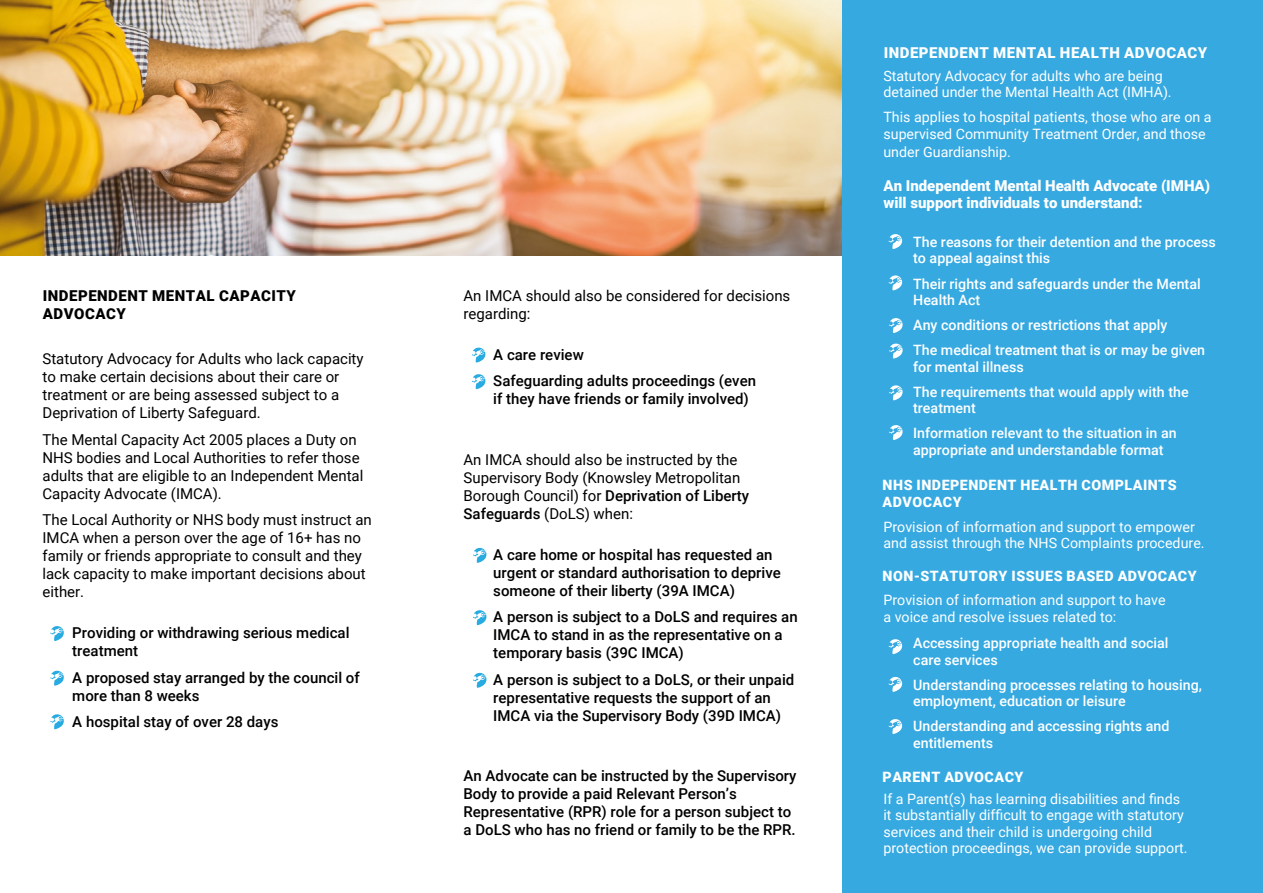
<style>
.page{position:relative;width:1263px;height:893px;background:#fff}
.page>*{position:absolute;margin:0;border:0;box-sizing:border-box;transform-origin:0 0}
.t1{font:500 15px/18px "Roboto";color:#000}
.t2{font:15px/18px "Roboto";color:#000}
.t3{font:900 15px/16.5px "Roboto";color:#fff}
.t4{font:900 15px/18px "Roboto";letter-spacing:.035em;color:#000}
.t5{font:900 15px "Roboto";letter-spacing:.035em;color:#fff}
.t6{font:14.25px/16.5px "Roboto";color:#fff}
.t7{font:500 14.25px/16.5px "Roboto";color:#fff}
.t8{font:900 14.25px/16.5px "Roboto";letter-spacing:.035em;color:#fff}
.s1{font-weight:500}
</style>
<div class="page">
<img style="left:0;top:0;width:842px;height:255px">
<div style="left:842px;top:0;width:421px;height:893px;background:#36a9e1"></div>
<svg style="left:50px;top:626px;width:14px;height:15px"></svg>
<svg style="left:472px;top:348px;width:13px;height:15px"></svg>
<svg style="left:472px;top:374px;width:13px;height:15px"></svg>
<svg style="left:473px;top:548px;width:13px;height:15px"></svg>
<svg style="left:473px;top:610px;width:13px;height:15px"></svg>
<svg style="left:473px;top:673px;width:13px;height:15px"></svg>
<svg style="left:50px;top:671px;width:14px;height:15px"></svg>
<svg style="left:50px;top:714px;width:14px;height:15px"></svg>
<svg style="left:889px;top:275px;width:13px;height:15px"></svg>
<svg style="left:889px;top:677px;width:13px;height:15px"></svg>
<svg style="left:889px;top:719px;width:13px;height:15px"></svg>
<svg style="left:889px;top:234px;width:13px;height:15px"></svg>
<svg style="left:889px;top:639px;width:13px;height:15px"></svg>
<svg style="left:889px;top:318px;width:13px;height:15px"></svg>
<svg style="left:889px;top:343px;width:13px;height:16px"></svg>
<svg style="left:889px;top:385px;width:13px;height:15px"></svg>
<svg style="left:889px;top:425px;width:13px;height:15px"></svg>
<p class="t4" style="left:43px;top:286px;width:255px">INDEPENDENT MENTAL CAPACITY<br>ADVOCACY</p>
<p class="t2" style="left:43px;top:349px;width:323px">Statutory Advocacy for Adults who lack capacity to make certain decisions about their care or treatment or are being assessed subject to a Deprivation of Liberty Safeguard.</p>
<p class="t2" style="left:43px;top:430px;width:322px">The Mental Capacity Act 2005 places a Duty on NHS bodies and Local Authorities to refer those adults that are eligible to an Independent Mental Capacity Advocate (IMCA).</p>
<p class="t2" style="left:43px;top:511px;width:331px">The Local Authority or NHS body must instruct an IMCA when a person over the age of 16+ has no family or friends appropriate to consult and they lack capacity to make important decisions about either.</p>
<p class="t1" style="left:72px;top:624px;width:279px">Providing or withdrawing serious medical treatment</p>
<p class="t1" style="left:72px;top:668px;width:289px">A proposed stay arranged by the council of more than 8 weeks</p>
<p class="t1" style="left:72px;top:713px;width:208px">A hospital stay of over 28 days</p>
<p class="t2" style="left:463px;top:286px;width:328px">An IMCA should also be considered for decisions regarding:</p>
<p class="t1" style="left:493px;top:340px;width:264px;line-height:26.5px">A care review<br>Safeguarding adults proceedings (even</p>
<p class="t1" style="left:493px;top:389px;width:257px">if they have friends or family involved)</p>
<p class="t2" style="left:463px;top:450px;width:287px">An IMCA should also be instructed by the Supervisory Body (Knowsley Metropolitan Borough Council) for <span class="s1">Deprivation of Liberty Safeguards</span> (DoLS) when:</p>
<p class="t1" style="left:493px;top:545px;width:289px">A care home or hospital has requested an urgent or standard authorisation to deprive someone of their liberty (39A IMCA)</p>
<p class="t1" style="left:493px;top:607px;width:306px">A person is subject to a DoLS and requires an<br>IMCA to stand in as the representative on a temporary basis (39C IMCA)</p>
<p class="t1" style="left:493px;top:670px;width:303px">A person is subject to a DoLS, or their unpaid representative requests the support of an<br>IMCA via the Supervisory Body (39D IMCA)</p>
<p class="t1" style="left:463px;top:766px;width:334px">An Advocate can be instructed by the Supervisory Body to provide a paid Relevant Person’s Representative (RPR) role for a person subject to a DoLS who has no friend or family to be the RPR.</p>
<p class="t5" style="left:884px;top:42px;width:325px">INDEPENDENT MENTAL HEALTH ADVOCACY</p>
<p class="t6" style="left:883px;top:67px;width:290px">Statutory Advocacy for adults who are being detained under the Mental Health Act (IMHA).</p>
<p class="t6" style="left:883px;top:108px;width:330px">This applies to hospital patients, those who are on a supervised Community Treatment Order, and those</p>
<p class="t6" style="left:883px;top:143px;width:129px">under Guardianship.</p>
<p class="t3" style="left:883px;top:177px;width:328px">An Independent Mental Health Advocate (IMHA) will support individuals to understand:</p>
<p class="t7" style="left:913px;top:233px;width:304px">The reasons for their detention and the process to appeal against this</p>
<p class="t7" style="left:913px;top:275px;width:289px">Their rights and safeguards under the Mental<br>Health Act</p>
<p class="t7" style="left:913px;top:312px;width:293px;line-height:25px">Any conditions or restrictions that apply<br>The medical treatment that is or may be given</p>
<p class="t7" style="left:913px;top:353px;width:277px;line-height:25px">for mental illness<br>The requirements that would apply with the</p>
<p class="t7" style="left:913px;top:395px;width:265px;line-height:25px">treatment<br>Information relevant to the situation in an</p>
<p class="t7" style="left:913px;top:441px;width:252px">appropriate and understandable format</p>
<p class="t8" style="left:883px;top:476px;width:296px">NHS INDEPENDENT HEALTH COMPLAINTS<br>ADVOCACY</p>
<p class="t6" style="left:883px;top:518px;width:323px">Provision of information and support to empower and assist through the NHS Complaints procedure.</p>
<p class="t8" style="left:883px;top:567px;width:316px">NON-STATUTORY ISSUES BASED ADVOCACY</p>
<p class="t6" style="left:883px;top:591px;width:284px">Provision of information and support to have a voice and resolve issues related to:</p>
<p class="t7" style="left:913px;top:634px;width:257px">Accessing appropriate health and social care services</p>
<p class="t7" style="left:913px;top:676px;width:290px">Understanding processes relating to housing, employment, education or leisure</p>
<p class="t7" style="left:913px;top:717px;width:258px">Understanding and accessing rights and entitlements</p>
<p class="t8" style="left:883px;top:768px;width:142px">PARENT ADVOCACY</p>
<p class="t6" style="left:883px;top:790px;width:306px">If a Parent(s) has learning disabilities and finds it substantially difficult to engage with statutory services and their child is undergoing child protection proceedings, we can provide support.</p>
</div>
